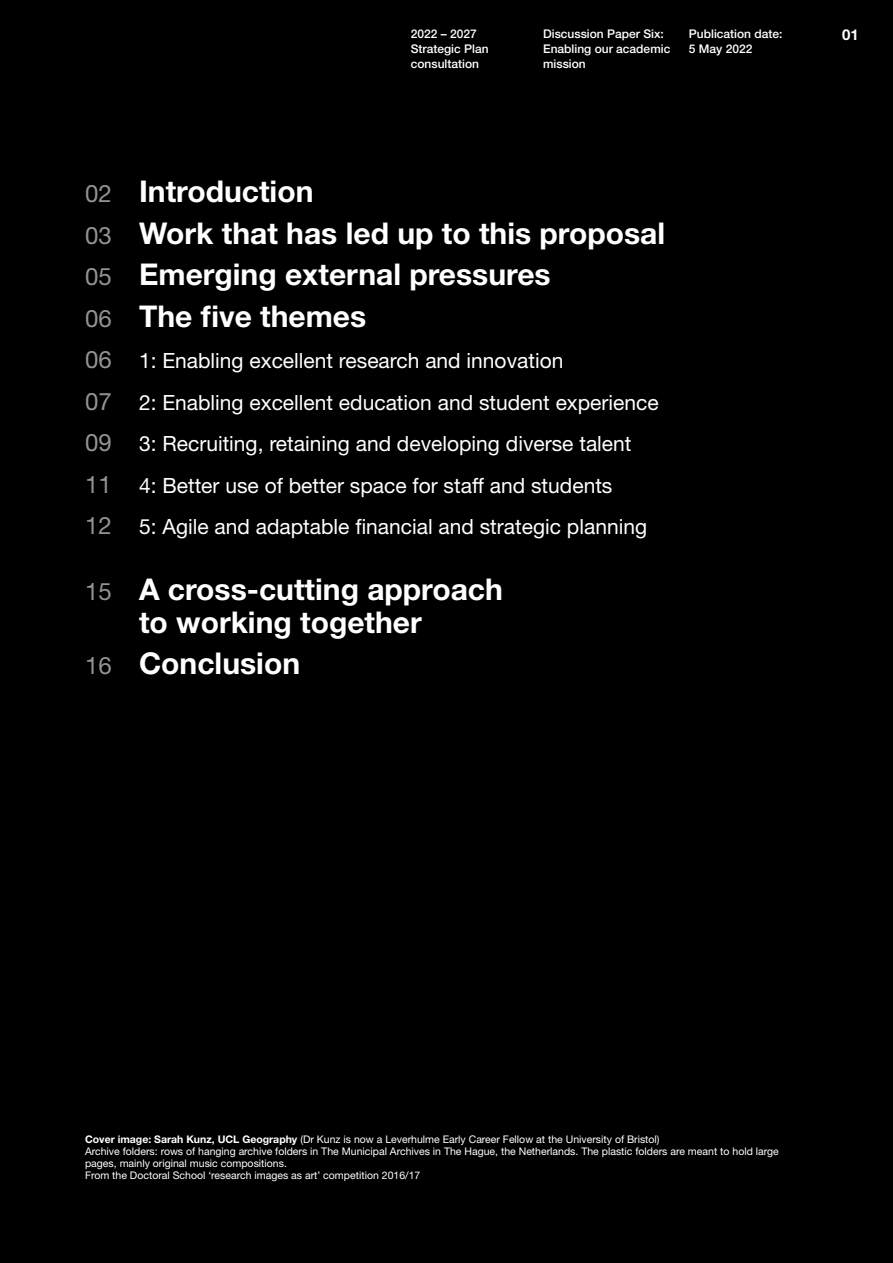
<style>
.page{position:relative;width:893px;height:1263px;background:#000}
.page>*{position:absolute;margin:0;border:0;box-sizing:border-box;transform-origin:0 0}
.t1{font:700 30px/41.5px "Helvetica Neue LT Std";color:#fff}
.t2{font:21px/41.5px "Helvetica Neue LT Std";color:#fff}
.t3{font:700 15px "Helvetica Neue LT Std";color:#fff}
.t4{font:500 12px/15px "Helvetica Neue LT Std";color:#fff}
.t5{font:10.5px/12px "Helvetica Neue LT Std";color:#fff}
.s1{font-weight:400;font-size:24px;color:#939393}
.s2{font-size:24px;color:#939393}
.s3{font-weight:700}
</style>
<div class="page">
<p class="t4" style="left:411px;top:26px;width:79px">2022 – 2027<br>Strategic Plan consultation</p>
<p class="t4" style="left:543px;top:26px;width:129px">Discussion Paper Six:<br>Enabling our academic mission</p>
<p class="t4" style="left:689px;top:26px;width:95px">Publication date:<br>5 May 2022</p>
<h1 class="t1" style="left:85px;top:170px;width:582px"><span class="s1">02</span> Introduction<br><span class="s1">03</span> Work that has led up to this proposal<br><span class="s1">05</span> Emerging external pressures<br><span class="s1">06</span> The five themes</h1>
<p class="t2" style="left:85px;top:340px;width:575px"><span class="s2">06</span> 1: Enabling excellent research and innovation<br><span class="s2">07</span> 2: Enabling excellent education and student experience <span class="s2">09</span> 3: Recruiting, retaining and developing diverse talent <span class="s2">11</span> 4: Better use of better space for staff and students<br><span class="s2">12</span> 5: Agile and adaptable financial and strategic planning</p>
<h1 class="t1" style="left:139px;top:572px;width:365px;line-height:33px;text-indent:-54px"><span class="s1">15</span> A cross-cutting approach to working together</h1>
<h1 class="t1" style="left:85px;top:642px;width:217px"><span class="s1">16</span> Conclusion</h1>
<h3 class="t3" style="left:842px;top:26px;width:18px">01</h3>
<p class="t5" style="left:85px;top:1133px;width:695px"><span class="s3">Cover image: Sarah Kunz, UCL Geography</span> (Dr Kunz is now a Leverhulme Early Career Fellow at the University of Bristol)<br>Archive folders: rows of hanging archive folders in The Municipal Archives in The Hague, the Netherlands. The plastic folders are meant to hold large pages, mainly original music compositions.<br>From the Doctoral School ‘research images as art’ competition 2016/17</p>
</div>
